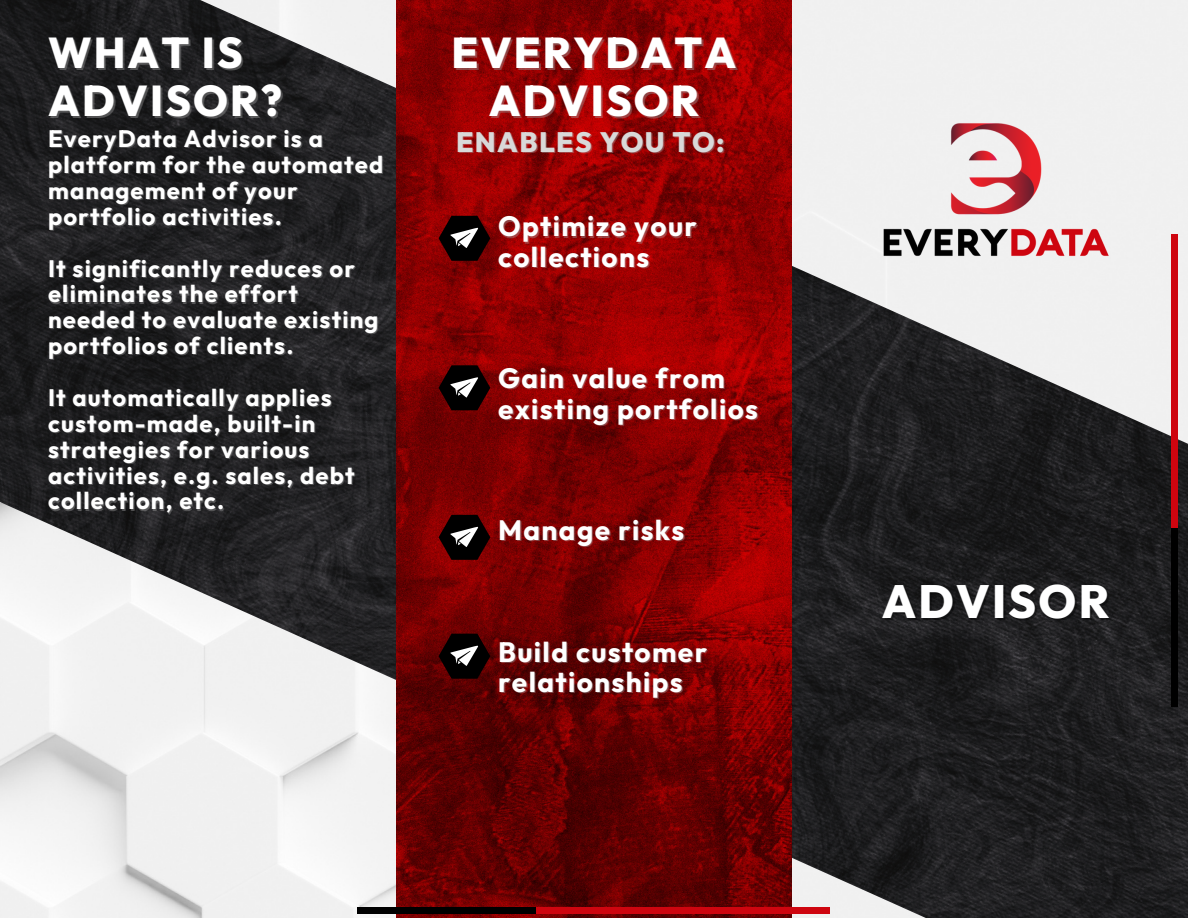
<style>
.page{position:relative;width:1188px;height:918px;background:#fff}
.page>*{position:absolute;margin:0;border:0;box-sizing:border-box;transform-origin:0 0}
.t1{font:800 46.5px "Outfit";letter-spacing:.05em;color:#fff}
.t2{font:800 43.05px/47.2px "Outfit";letter-spacing:.05em;color:#fff;text-align:center}
.t3{font:700 28.05px/30.3px "Outfit";letter-spacing:.05em;color:#fff}
.t4{font:800 28.05px "Outfit";letter-spacing:.05em;color:#d9d9d9}
.t5{font:700 23.85px/25.8px "Outfit";letter-spacing:.05em;color:#fff}
</style>
<div class="page">
<img style="left:0;top:0;width:1188px;height:918px">
<img style="left:857px;top:66px;width:277px;height:277px">
<img style="left:397px;top:0;width:394px;height:918px">
<div style="left:358px;top:907px;width:472px;height:7px;background:#ce050f"></div>
<div style="left:358px;top:907px;width:178px;height:7px;background:#000"></div>
<div style="left:1171px;top:234px;width:7px;height:472px;background:#ce050f"></div>
<div style="left:1171px;top:528px;width:7px;height:178px;background:#000"></div>
<svg style="left:439px;top:216px;width:51px;height:45px;background:#3c1b1b"></svg>
<svg style="left:439px;top:365px;width:51px;height:45px;background:#3a1b1b"></svg>
<svg style="left:439px;top:515px;width:51px;height:45px;background:#3d1b1b"></svg>
<svg style="left:439px;top:634px;width:51px;height:45px;background:#341b1b"></svg>
<h2 class="t2" style="left:48px;top:29px;width:236px;text-align:left">WHAT IS<br>ADVISOR?</h2>
<p class="t5" style="left:48px;top:125px;width:337px">EveryData Advisor is a platform for the automated management of your portfolio activities.</p>
<p class="t5" style="left:48px;top:255px;width:332px">It significantly reduces or eliminates the effort needed to evaluate existing portfolios of clients.</p>
<p class="t5" style="left:48px;top:384px;width:308px">It automatically applies custom-made, built-in strategies for various activities, e.g. sales, debt collection, etc.</p>
<h2 class="t2" style="left:452px;top:29px;width:286px">EVERYDATA<br>ADVISOR</h2>
<p class="t4" style="left:456px;top:124px;width:270px">ENABLES YOU TO:</p>
<p class="t3" style="left:498px;top:211px;width:200px">Optimize your collections</p>
<p class="t3" style="left:498px;top:363px;width:261px">Gain value from existing portfolios</p>
<p class="t3" style="left:498px;top:515px;width:188px">Manage risks</p>
<p class="t3" style="left:498px;top:636px;width:210px">Build customer relationships</p>
<h1 class="t1" style="left:882px;top:572px;width:229px">ADVISOR</h1>
</div>
